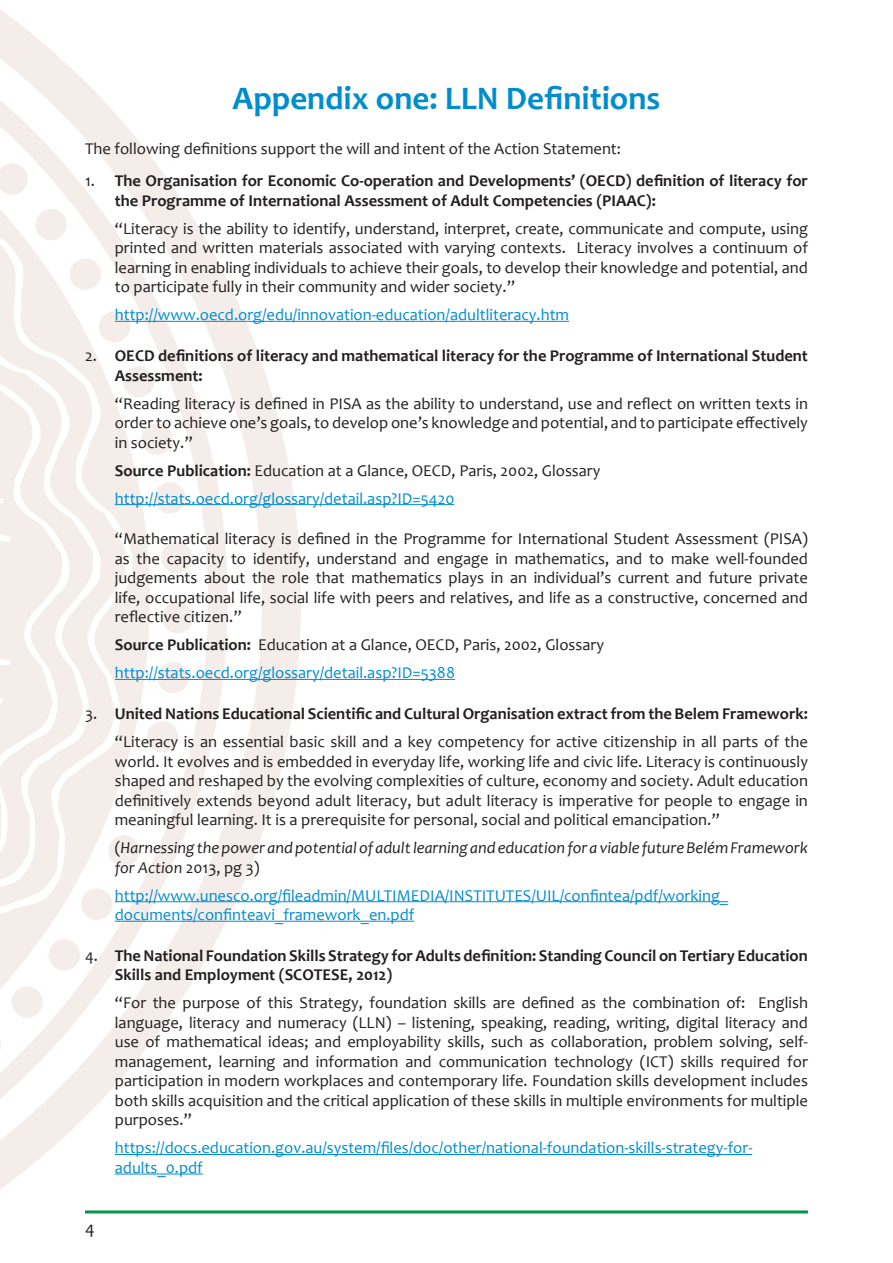
<style>
.page{position:relative;width:893px;height:1263px;background:#fff}
.page>*{position:absolute;margin:0;border:0;box-sizing:border-box;transform-origin:0 0}
.t1{font:700 33px "Candara";color:#008dce}
.t2{font:18px "Candara";color:#231f20}
.t3{font:16.5px/19.5px "Candara";color:#231f20;text-align:justify}
.t4{font:16.5px/28px "Candara";color:#008dce}
.t5{font:700 16.5px/19.5px "Candara";color:#231f20}
.t6{font:italic 16.5px/19.5px "Candara";color:#231f20}
.s1{font-weight:400}
.s2{font-weight:700;color:#231f20}
.s3{color:#231f20}
.s4{font-weight:700}
.s5{font-style:normal}
</style>
<div class="page">
<svg style="left:228px;top:282px;width:73px;height:932px"></svg>
<svg style="left:0;top:9px;width:228px;height:1205px"></svg>
<svg style="left:0;top:17px;width:150px;height:1165px"></svg>
<svg style="left:0;top:35px;width:132px;height:1122px;fill:#f4edea"></svg>
<svg style="left:0;top:66px;width:101px;height:1061px;fill:#f4edea"></svg>
<svg style="left:0;top:97px;width:70px;height:998px;fill:#f4edea"></svg>
<svg style="left:0;top:593px;width:10px;height:111px"></svg>
<svg style="left:0;top:489px;width:11px;height:98px"></svg>
<hr style="left:85px;top:1210px;width:723px;height:3px;background:#009547">
<hr style="left:115px;top:321px;width:454px;height:1px;background:#008dce">
<hr style="left:115px;top:504px;width:339px;height:1px;background:#008dce">
<hr style="left:115px;top:679px;width:340px;height:1px;background:#008dce">
<hr style="left:115px;top:901px;width:613px;height:1px;background:#008dce">
<hr style="left:115px;top:921px;width:299px;height:1px;background:#008dce">
<hr style="left:115px;top:1154px;width:637px;height:1px;background:#008dce">
<hr style="left:115px;top:1174px;width:88px;height:1px;background:#008dce">
<svg style="left:0;top:157px;width:73px;height:90px"></svg>
<svg style="left:64px;top:253px;width:43px;height:43px"></svg>
<svg style="left:94px;top:306px;width:41px;height:41px"></svg>
<svg style="left:118px;top:362px;width:41px;height:40px"></svg>
<svg style="left:138px;top:420px;width:38px;height:38px"></svg>
<svg style="left:152px;top:480px;width:36px;height:36px"></svg>
<svg style="left:160px;top:541px;width:33px;height:33px"></svg>
<svg style="left:162px;top:602px;width:32px;height:32px"></svg>
<svg style="left:155px;top:660px;width:35px;height:35px"></svg>
<svg style="left:144px;top:718px;width:37px;height:37px"></svg>
<svg style="left:126px;top:775px;width:40px;height:39px"></svg>
<svg style="left:103px;top:830px;width:42px;height:41px"></svg>
<svg style="left:75px;top:883px;width:43px;height:42px"></svg>
<svg style="left:5px;top:933px;width:81px;height:91px"></svg>
<h1 class="t1" style="left:233px;top:78px;width:429px">Appendix one: LLN Definitions</h1>
<p class="t3" style="left:85px;top:139px;width:537px">The following definitions support the will and intent of the Action Statement:</p>
<p class="t5" style="left:115px;top:171px;width:695px;text-indent:-30px"><span class="s1">1.</span> The Organisation for Economic Co-operation and Developments’ (OECD) definition of literacy for the Programme of International Assessment of Adult Competencies (PIAAC):</p>
<p class="t3" style="left:115px;top:218px;width:695px">“Literacy is the ability to identify, understand, interpret, create, communicate and compute, using printed and written materials associated with varying contexts. Literacy involves a continuum of learning in enabling individuals to achieve their goals, to develop their knowledge and potential, and to participate fully in their community and wider society.”</p>
<p class="t4" style="left:115px;top:301px;width:456px">http://www.oecd.org/edu/innovation-education/adultliteracy.htm</p>
<p class="t5" style="left:115px;top:346px;width:695px;text-indent:-30px"><span class="s1">2.</span> OECD definitions of literacy and mathematical literacy for the Programme of International Student<br>Assessment:</p>
<p class="t3" style="left:115px;top:393px;width:695px">“Reading literacy is defined in PISA as the ability to understand, use and reflect on written texts in order to achieve one’s goals, to develop one’s knowledge and potential, and to participate effectively in society.”</p>
<p class="t4" style="left:115px;top:456px;width:487px"><span class="s2">Source Publication:</span> <span class="s3">Education at a Glance, OECD, Paris, 2002, Glossary </span>http://stats.oecd.org/glossary/detail.asp?ID=5420</p>
<p class="t3" style="left:115px;top:529px;width:695px">“Mathematical literacy is defined in the Programme for International Student Assessment (PISA) as the capacity to identify, understand and engage in mathematics, and to make well-founded judgements about the role that mathematics plays in an individual’s current and future private life, occupational life, social life with peers and relatives, and life as a constructive, concerned and reflective citizen.”</p>
<p class="t4" style="left:115px;top:631px;width:491px"><span class="s2">Source Publication:</span> <span class="s3">Education at a Glance, OECD, Paris, 2002, Glossary </span>http://stats.oecd.org/glossary/detail.asp?ID=5388</p>
<p class="t3" style="left:85px;top:699px;width:724px;line-height:28px;text-align:right">3. <span class="s4">United Nations Educational Scientific and Cultural Organisation extract from the Belem Framework: </span>“Literacy is an essential basic skill and a key competency for active citizenship in all parts of the</p>
<p class="t3" style="left:115px;top:751px;width:695px">world. It evolves and is embedded in everyday life, working life and civic life. Literacy is continuously shaped and reshaped by the evolving complexities of culture, economy and society. Adult education definitively extends beyond adult literacy, but adult literacy is imperative for people to engage in meaningful learning. It is a prerequisite for personal, social and political emancipation.”</p>
<p class="t6" style="left:115px;top:838px;width:695px"><span class="s5">(</span>Harnessing the power and potential of adult learning and education for a viable future Belém Framework for Action <span class="s5">2013, pg 3)</span></p>
<p class="t4" style="left:115px;top:885px;width:615px;line-height:19.5px">http://www.unesco.org/fileadmin/MULTIMEDIA/INSTITUTES/UIL/confintea/pdf/working_ documents/confinteavi_framework_en.pdf</p>
<p class="t5" style="left:115px;top:945px;width:695px;text-indent:-30px"><span class="s1">4.</span> The National Foundation Skills Strategy for Adults definition: Standing Council on Tertiary Education<br>Skills and Employment (SCOTESE, 2012)</p>
<p class="t3" style="left:115px;top:993px;width:695px">“For the purpose of this Strategy, foundation skills are defined as the combination of: English language, literacy and numeracy (LLN) – listening, speaking, reading, writing, digital literacy and use of mathematical ideas; and employability skills, such as collaboration, problem solving, self&shy;management, learning and information and communication technology (ICT) skills required for participation in modern workplaces and contemporary life. Foundation skills development includes both skills acquisition and the critical application of these skills in multiple environments for multiple purposes.”</p>
<p class="t4" style="left:115px;top:1138px;width:639px;line-height:19.5px">https://docs.education.gov.au/system/files/doc/other/national-foundation-skills-strategy-for&shy;adults_0.pdf</p>
<p class="t2" style="left:85px;top:1217px;width:11px">4</p>
</div>
